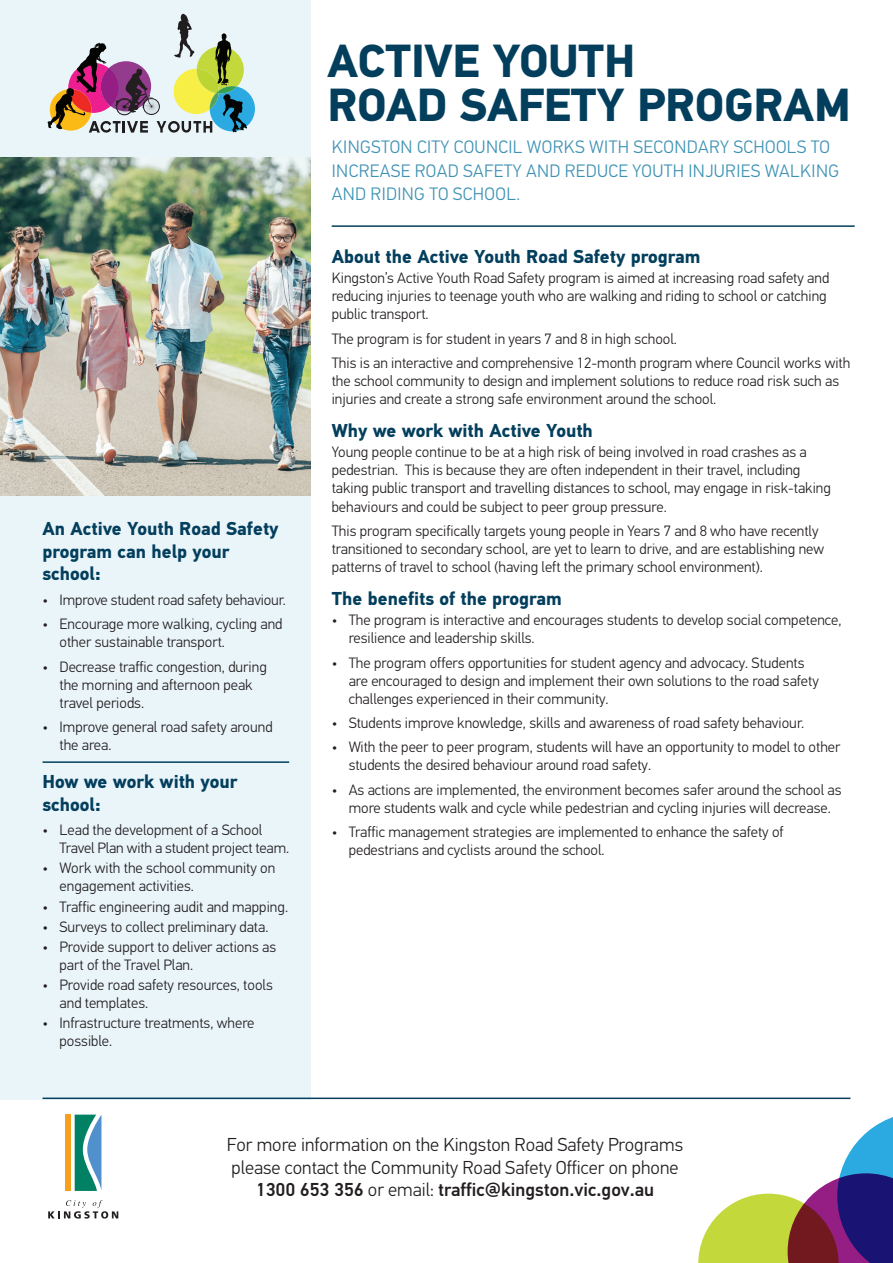
<style>
.page{position:relative;width:893px;height:1263px;background:#fff}
.page>*{position:absolute;margin:0;border:0;box-sizing:border-box;transform-origin:0 0}
.t1{font:700 46.5px/43.5px "PF Din Text Pro";letter-spacing:-.005em;color:#033f5d}
.t2{font:700 18.75px/22.5px "PF Din Text Pro";color:#033f5d}
.t3{font:300 18.75px/22.5px "PF Din Text Pro";color:#231f20;text-align:center}
.t4{font:300 18px/23.7px "PF Din Text Pro";letter-spacing:.02em;color:#3d92b4}
.t5{font:300 15px/18px "PF Din Text Pro";color:#231f20}
.s1{font-weight:500}
</style>
<div class="page">
<svg style="left:698px;top:1117px;width:195px;height:146px"></svg>
<div style="left:0;top:0;width:310px;height:1099px;background:#eaf5fa"></div>
<img style="left:0;top:158px;width:310px;height:337px">
<hr style="left:43px;top:1097px;width:807px;height:2px;background:#033f5d">
<hr style="left:332px;top:225px;width:523px;height:2px;background:#033f5d">
<hr style="left:43px;top:761px;width:246px;height:2px;background:#033f5d">
<svg style="left:75px;top:1114px;width:26px;height:77px"></svg>
<div style="left:65px;top:1114px;width:5px;height:77px;background:#f6a01b"></div>
<svg style="left:48px;top:1200px;width:70px;height:18px"></svg>
<svg style="left:48px;top:13px;width:207px;height:120px"></svg>
<p class="t1" style="left:327px;top:41px;width:524px">ACTIVE YOUTH<br>ROAD SAFETY PROGRAM</p>
<p class="t2" style="left:43px;top:518px;width:238px">An Active Youth Road Safety program can help your school:</p>
<p class="t5" style="left:43px;top:591px;width:245px">• Improve student road safety behaviour.</p>
<p class="t5" style="left:60px;top:615px;width:224px;text-indent:-17px">• Encourage more walking, cycling and other sustainable transport.</p>
<p class="t5" style="left:60px;top:658px;width:209px;text-indent:-17px">• Decrease traffic congestion, during the morning and afternoon peak travel periods.</p>
<p class="t5" style="left:60px;top:718px;width:215px;text-indent:-17px">• Improve general road safety around the area.</p>
<p class="t2" style="left:43px;top:771px;width:197px">How we work with your school:</p>
<p class="t5" style="left:60px;top:821px;width:231px;text-indent:-17px">• Lead the development of a School<br>Travel Plan with a student project team.</p>
<p class="t5" style="left:60px;top:859px;width:217px;text-indent:-17px">• Work with the school community on engagement activities.</p>
<p class="t5" style="left:43px;top:898px;width:247px">• Traffic engineering audit and mapping.</p>
<p class="t5" style="left:43px;top:918px;width:227px">• Surveys to collect preliminary data.</p>
<p class="t5" style="left:60px;top:938px;width:218px;text-indent:-17px">• Provide support to deliver actions as part of the Travel Plan.</p>
<p class="t5" style="left:60px;top:976px;width:215px;text-indent:-17px">• Provide road safety resources, tools and templates.</p>
<p class="t5" style="left:60px;top:1014px;width:196px;text-indent:-17px">• Infrastructure treatments, where possible.</p>
<p class="t4" style="left:332px;top:135px;width:509px">KINGSTON CITY COUNCIL WORKS WITH SECONDARY SCHOOLS TO<br>INCREASE ROAD SAFETY AND REDUCE YOUTH INJURIES WALKING<br>AND RIDING TO SCHOOL.</p>
<p class="t2" style="left:332px;top:246px;width:370px">About the Active Youth Road Safety program</p>
<p class="t5" style="left:332px;top:270px;width:499px">Kingston’s Active Youth Road Safety program is aimed at increasing road safety and reducing injuries to teenage youth who are walking and riding to school or catching public transport.</p>
<p class="t5" style="left:332px;top:330px;width:347px">The program is for student in years 7 and 8 in high school.</p>
<p class="t5" style="left:332px;top:354px;width:520px">This is an interactive and comprehensive 12-month program where Council works with the school community to design and implement solutions to reduce road risk such as injuries and create a strong safe environment around the school.</p>
<p class="t2" style="left:332px;top:420px;width:263px">Why we work with Active Youth</p>
<p class="t5" style="left:332px;top:444px;width:501px">Young people continue to be at a high risk of being involved in road crashes as a pedestrian. This is because they are often independent in their travel, including taking public transport and travelling distances to school, may engage in risk-taking behaviours and could be subject to peer group pressure.</p>
<p class="t5" style="left:332px;top:522px;width:494px">This program specifically targets young people in Years 7 and 8 who have recently transitioned to secondary school, are yet to learn to drive, and are establishing new patterns of travel to school (having left the primary school environment).</p>
<p class="t2" style="left:332px;top:588px;width:232px">The benefits of the program</p>
<p class="t5" style="left:349px;top:611px;width:494px;text-indent:-17px">• The program is interactive and encourages students to develop social competence, resilience and leadership skills.</p>
<p class="t5" style="left:349px;top:654px;width:472px;text-indent:-17px">• The program offers opportunities for student agency and advocacy. Students are encouraged to design and implement their own solutions to the road safety challenges experienced in their community.</p>
<p class="t5" style="left:332px;top:714px;width:474px">• Students improve knowledge, skills and awareness of road safety behaviour.</p>
<p class="t5" style="left:349px;top:738px;width:493px;text-indent:-17px">• With the peer to peer program, students will have an opportunity to model to other students the desired behaviour around road safety.</p>
<p class="t5" style="left:332px;top:781px;width:511px;text-align:center">• As actions are implemented, the environment becomes safer around the school as more students walk and cycle while pedestrian and cycling injuries will decrease.</p>
<p class="t5" style="left:349px;top:823px;width:436px;text-indent:-17px">• Traffic management strategies are implemented to enhance the safety of pedestrians and cyclists around the school.</p>
<p class="t3" style="left:227px;top:1134px;width:458px">For more information on the Kingston Road Safety Programs please contact the Community Road Safety Officer on phone<br><span class="s1">1300 653 356</span> or email: <span class="s1">traffic@kingston.vic.gov.au</span></p>
</div>
